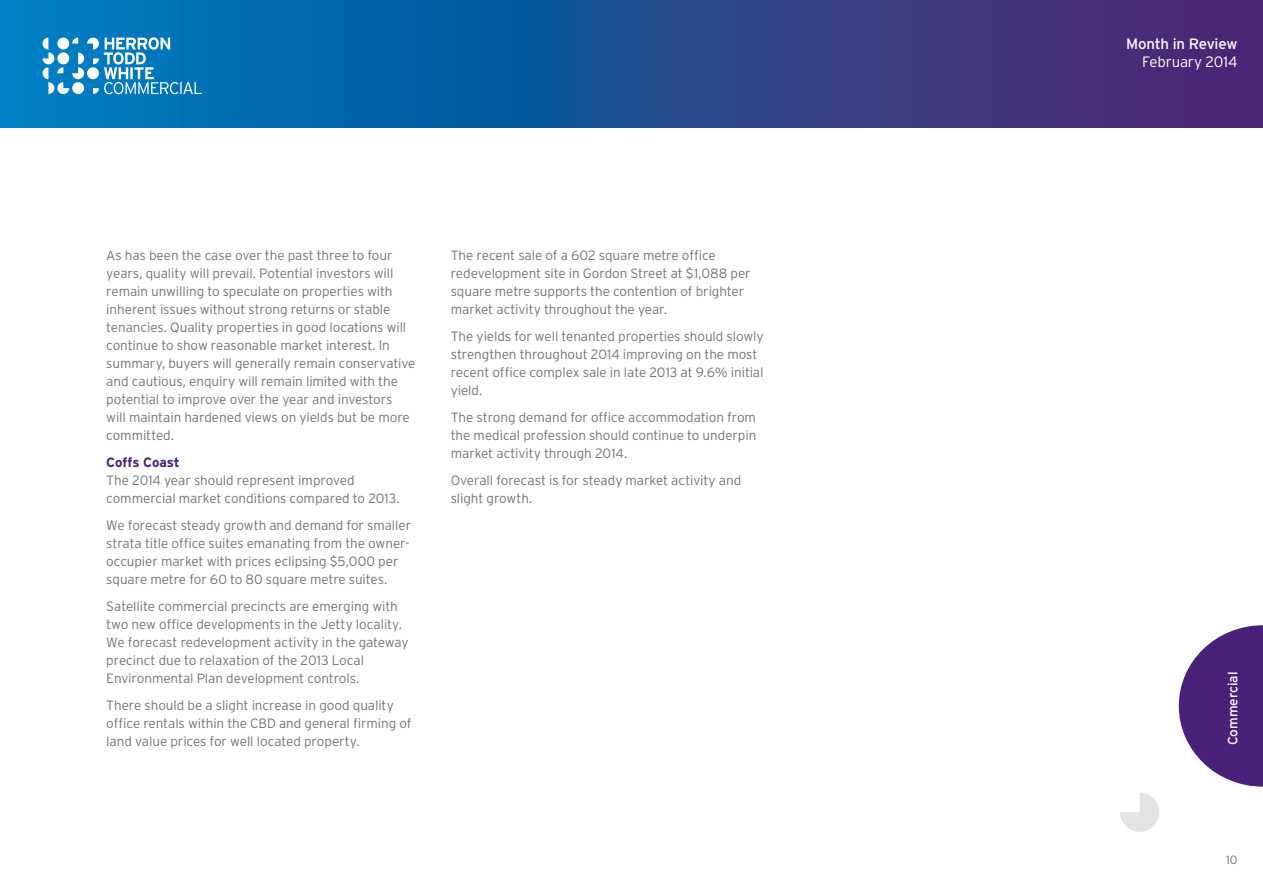
<style>
.page{position:relative;width:1263px;height:893px;background:#fff}
.page>*{position:absolute;margin:0;border:0;box-sizing:border-box;transform-origin:0 0}
.t1{font:15px "Interstate";letter-spacing:-.015em;color:#fff}
.t2{font:300 15px "Interstate";letter-spacing:-.01em;color:#fff}
.t3{font:300 13.5px/18px "Interstate";letter-spacing:-.005em;color:#717476}
.t4{font:700 13.5px "Interstate";letter-spacing:-.01em;color:#4a2178}
.t5{font:13.5px "Interstate";letter-spacing:-.005em;color:#fff}
.t6{font:300 12px "Interstate";color:#717476}
</style>
<div class="page">
<svg style="left:1120px;top:792px;width:39px;height:40px"></svg>
<svg style="left:1179px;top:625px;width:84px;height:162px"></svg>
<svg style="left:0;top:0;width:1263px;height:128px;background:#214e94"></svg>
<svg style="left:43px;top:37px;width:159px;height:57px"></svg>
<p class="t3" style="left:106px;top:246px;width:311px">As has been the case over the past three to four years, quality will prevail. Potential investors will remain unwilling to speculate on properties with inherent issues without strong returns or stable tenancies. Quality properties in good locations will continue to show reasonable market interest. In summary, buyers will generally remain conservative and cautious, enquiry will remain limited with the potential to improve over the year and investors<br>will maintain hardened views on yields but be more committed.</p>
<p class="t4" style="left:106px;top:454px;width:75px">Coffs Coast</p>
<p class="t3" style="left:106px;top:471px;width:295px">The 2014 year should represent improved commercial market conditions compared to 2013.</p>
<p class="t3" style="left:106px;top:516px;width:306px">We forecast steady growth and demand for smaller strata title office suites emanating from the owner&shy;occupier market with prices eclipsing $5,000 per square metre for 60 to 80 square metre suites.</p>
<p class="t3" style="left:106px;top:597px;width:304px">Satellite commercial precincts are emerging with two new office developments in the Jetty locality.<br>We forecast redevelopment activity in the gateway precinct due to relaxation of the 2013 Local Environmental Plan development controls.</p>
<p class="t3" style="left:106px;top:696px;width:307px">There should be a slight increase in good quality office rentals within the CBD and general firming of land value prices for well located property.</p>
<p class="t3" style="left:451px;top:246px;width:301px">The recent sale of a 602 square metre office redevelopment site in Gordon Street at $1,088 per square metre supports the contention of brighter market activity throughout the year.</p>
<p class="t3" style="left:451px;top:327px;width:314px">The yields for well tenanted properties should slowly strengthen throughout 2014 improving on the most recent office complex sale in late 2013 at 9.6% initial yield.</p>
<p class="t3" style="left:451px;top:408px;width:307px;text-align:justify">The strong demand for office accommodation from the medical profession should continue to underpin market activity through 2014.</p>
<p class="t3" style="left:451px;top:471px;width:292px">Overall forecast is for steady market activity and slight growth.</p>
<p class="t1" style="left:1126px;top:35px;width:113px">Month in Review</p>
<p class="t2" style="left:1142px;top:53px;width:97px">February 2014</p>
<p class="t5" style="left:1224px;top:745px;width:75px;rotate:-90deg">Commercial</p>
<p class="t6" style="left:1226px;top:853px;width:13px">10</p>
</div>
